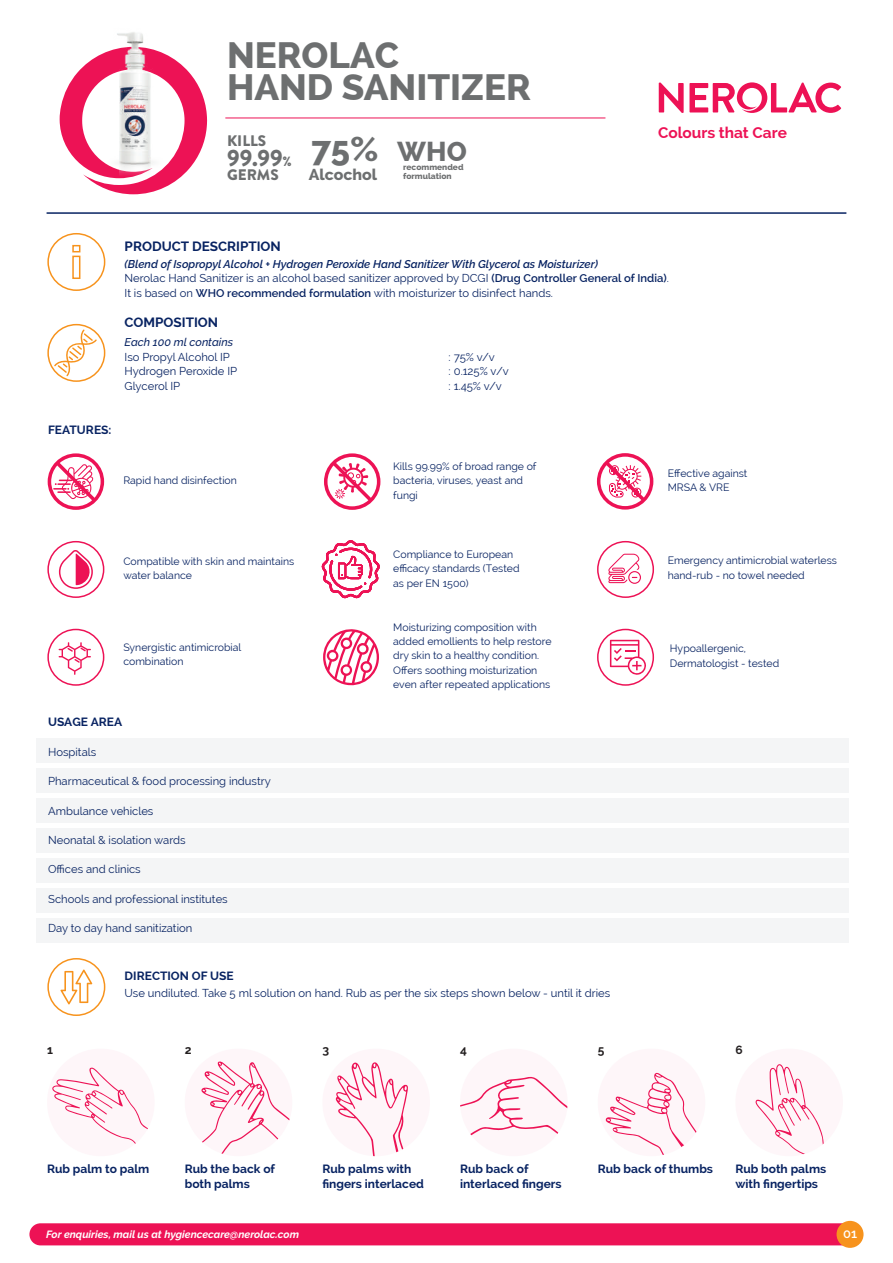
<style>
.page{position:relative;width:893px;height:1263px;background:#fff}
.page>*{position:absolute;margin:0;border:0;box-sizing:border-box;transform-origin:0 0}
.t1{font:800 36.75px/32.5px "Raleway";color:#6d6f70}
.t2{font:800 34.65px "Raleway";color:#6d6f70}
.t3{font:800 27.45px "Raleway";color:#6d6f70}
.t4{font:900 23.55px "Brandon Grotesque";color:#6d6f70}
.t5{font:800 15.9px "Raleway";color:#6d6f70}
.t6{font:700 15.45px "Raleway";color:#ed1255}
.t7{font:900 15.3px "Brandon Grotesque";color:#6d6f70}
.t8{font:700 13.5px "Raleway";color:#082362}
.t9{font:600 12.9px "Raleway";color:#fff}
.t10{font:700 12px/14.4px "Raleway";color:#082362}
.t11{font:700 12px "Raleway";color:#231f20}
.t12{font:11.25px/14.4px "Raleway";color:#082362}
.t13{font:italic 500 11.25px "Raleway";color:#082362}
.t14{font:10.5px/14.4px "Raleway";color:#082362}
.t15{font:italic 700 10.5px "Raleway";color:#fff}
.t16{font:800 8.4px/8.9px "Raleway";color:#6d6f70}
.s1{font-size:13.5px}
.s2{font-weight:600;font-style:italic}
.s3{font-weight:600}
</style>
<div class="page">
<svg style="left:755px;top:1064px;width:69px;height:91px"></svg>
<svg style="left:460px;top:1076px;width:108px;height:60px"></svg>
<svg style="left:321px;top:540px;width:59px;height:59px"></svg>
<svg style="left:323px;top:629px;width:56px;height:57px"></svg>
<div style="left:597px;top:541px;width:57px;height:57px;border:2px solid #ed1255;border-radius:50%"></div>
<svg style="left:659px;top:82px;width:182px;height:31px"></svg>
<hr style="left:47px;top:212px;width:799px;height:2px;background:#082362">
<div style="left:47px;top:541px;width:57px;height:57px;border:2px solid #ed1255;border-radius:50%"></div>
<div style="left:47px;top:629px;width:57px;height:57px;border:2px solid #ed1255;border-radius:50%"></div>
<div style="left:597px;top:629px;width:57px;height:57px;border:2px solid #ed1255;border-radius:50%"></div>
<svg style="left:59px;top:548px;width:33px;height:41px"></svg>
<svg style="left:608px;top:554px;width:33px;height:30px"></svg>
<svg style="left:610px;top:640px;width:37px;height:35px"></svg>
<div style="left:36px;top:738px;width:812px;height:25px;background:#f4f5f6"></div>
<div style="left:36px;top:768px;width:812px;height:25px;background:#f4f5f6"></div>
<div style="left:36px;top:798px;width:812px;height:25px;background:#f4f5f6"></div>
<div style="left:36px;top:828px;width:812px;height:25px;background:#f4f5f6"></div>
<div style="left:36px;top:858px;width:812px;height:25px;background:#f4f5f6"></div>
<div style="left:36px;top:888px;width:812px;height:25px;background:#f4f5f6"></div>
<div style="left:36px;top:918px;width:812px;height:25px;background:#f4f5f6"></div>
<svg style="left:52px;top:1067px;width:96px;height:77px"></svg>
<svg style="left:201px;top:1061px;width:89px;height:93px"></svg>
<svg style="left:335px;top:1062px;width:73px;height:95px"></svg>
<svg style="left:605px;top:1072px;width:92px;height:83px"></svg>
<svg style="left:59px;top:642px;width:32px;height:33px"></svg>
<div style="left:47px;top:324px;width:58px;height:58px;border:2px solid #f7931d;border-radius:50%"></div>
<div style="left:47px;top:233px;width:58px;height:58px;border:2px solid #f7931d;border-radius:50%"></div>
<svg style="left:54px;top:329px;width:43px;height:47px"></svg>
<svg style="left:72px;top:244px;width:9px;height:35px"></svg>
<div style="left:47px;top:958px;width:58px;height:58px;border:2px solid #f7931d;border-radius:50%"></div>
<svg style="left:61px;top:969px;width:31px;height:35px"></svg>
<svg style="left:48px;top:453px;width:56px;height:57px"></svg>
<svg style="left:597px;top:453px;width:56px;height:57px"></svg>
<svg style="left:324px;top:453px;width:56px;height:57px"></svg>
<img style="left:62px;top:32px;width:146px;height:163px">
<hr style="left:225px;top:118px;width:380px;height:1px;background:#ed1255">
<div style="left:29px;top:1223px;width:827px;height:22px;background:#ed1255;border-radius:11px"></div>
<div style="left:836px;top:1221px;width:27px;height:27px;background:#f7931d;border-radius:50%"></div>
<h1 class="t1" style="left:227px;top:39px;width:306px">NEROLAC<br>HAND SANITIZER</h1>
<h2 class="t2" style="left:311px;top:129px;width:69px">75%</h2>
<h3 class="t5" style="left:309px;top:165px;width:70px">Alcochol</h3>
<h3 class="t7" style="left:227px;top:130px;width:41px">KILLS</h3>
<h3 class="t4" style="left:227px;top:142px;width:66px">99.99<span class="s1">%</span></h3>
<h3 class="t7" style="left:227px;top:164px;width:53px">GERMS</h3>
<h3 class="t3" style="left:397px;top:136px;width:71px">WHO</h3>
<p class="t16" style="left:403px;top:163px;width:62px">recommended formulation</p>
<h3 class="t6" style="left:658px;top:124px;width:130px">Colours that Care</h3>
<p class="t10" style="left:48px;top:423px;width:65px">FEATURES:</p>
<p class="t8" style="left:125px;top:239px;width:158px">PRODUCT DESCRIPTION</p>
<p class="t12" style="left:125px;top:257px;width:546px"><span class="s2">(Blend of Isopropyl Alcohol + Hydrogen Peroxide Hand Sanitizer With Glycerol as Moisturizer)<br></span>Nerolac Hand Sanitizer is an alcohol based sanitizer approved by DCGI <span class="s3">(Drug Controller General of India)</span>.<br>It is based on <span class="s3">WHO recommended formulation</span> with moisturizer to disinfect hands.</p>
<p class="t8" style="left:125px;top:314px;width:95px">COMPOSITION</p>
<p class="t13" style="left:125px;top:336px;width:110px">Each 100 ml contains</p>
<p class="t12" style="left:125px;top:349px;width:107px">Iso Propyl Alcohol IP</p>
<p class="t12" style="left:449px;top:349px;width:48px">: 75% v/v</p>
<p class="t12" style="left:125px;top:364px;width:114px">Hydrogen Peroxide IP</p>
<p class="t12" style="left:449px;top:364px;width:62px">: 0.125% v/v</p>
<p class="t12" style="left:125px;top:378px;width:57px">Glycerol IP</p>
<p class="t12" style="left:449px;top:378px;width:55px">: 1.45% v/v</p>
<p class="t14" style="left:123px;top:473px;width:115px">Rapid hand disinfection</p>
<p class="t14" style="left:393px;top:459px;width:145px">Kills 99.99% of broad range of bacteria, viruses, yeast and fungi</p>
<p class="t14" style="left:668px;top:466px;width:81px">Effective against<br>MRSA &amp; VRE</p>
<p class="t14" style="left:123px;top:554px;width:172px">Compatible with skin and maintains water balance</p>
<p class="t14" style="left:393px;top:547px;width:128px">Compliance to European efficacy standards (Tested as per EN 1500)</p>
<p class="t14" style="left:668px;top:553px;width:171px">Emergency antimicrobial waterless hand-rub - no towel needed</p>
<p class="t14" style="left:123px;top:640px;width:119px">Synergistic antimicrobial combination</p>
<p class="t14" style="left:393px;top:620px;width:160px">Moisturizing composition with added emollients to help restore dry skin to a healthy condition.<br>Offers soothing moisturization even after repeated applications</p>
<p class="t14" style="left:670px;top:641px;width:111px">Hypoallergenic,<br>Dermatologist - tested</p>
<p class="t10" style="left:48px;top:714px;width:76px">USAGE AREA</p>
<p class="t12" style="left:48px;top:744px;width:50px">Hospitals</p>
<p class="t12" style="left:48px;top:774px;width:224px">Pharmaceutical &amp; food processing industry</p>
<p class="t12" style="left:48px;top:803px;width:107px">Ambulance vehicles</p>
<p class="t12" style="left:48px;top:833px;width:139px">Neonatal &amp; isolation wards</p>
<p class="t12" style="left:48px;top:862px;width:94px">Offices and clinics</p>
<p class="t12" style="left:48px;top:891px;width:181px">Schools and professional institutes</p>
<p class="t12" style="left:48px;top:921px;width:146px">Day to day hand sanitization</p>
<p class="t10" style="left:125px;top:969px;width:111px">DIRECTION OF USE</p>
<p class="t12" style="left:125px;top:985px;width:487px">Use undiluted. Take 5 ml solution on hand. Rub as per the six steps shown below - until it dries</p>
<p class="t11" style="left:47px;top:1043px;width:7px">1</p>
<p class="t11" style="left:185px;top:1043px;width:8px">2</p>
<p class="t11" style="left:322px;top:1043px;width:8px">3</p>
<p class="t11" style="left:460px;top:1043px;width:8px">4</p>
<p class="t11" style="left:598px;top:1043px;width:8px">5</p>
<p class="t11" style="left:735px;top:1043px;width:9px">6</p>
<p class="t10" style="left:47px;top:1162px;width:104px">Rub palm to palm</p>
<p class="t10" style="left:185px;top:1162px;width:92px">Rub the back of both palms</p>
<p class="t10" style="left:322px;top:1162px;width:103px">Rub palms with fingers interlaced</p>
<p class="t10" style="left:460px;top:1162px;width:103px">Rub back of interlaced fingers</p>
<p class="t10" style="left:598px;top:1162px;width:117px">Rub back of thumbs</p>
<p class="t10" style="left:735px;top:1162px;width:92px">Rub both palms with fingertips</p>
<p class="t15" style="left:46px;top:1228px;width:254px">For enquiries, mail us at hygiencecare@nerolac.com</p>
<p class="t9" style="left:843px;top:1226px;width:15px">01</p>
</div>
